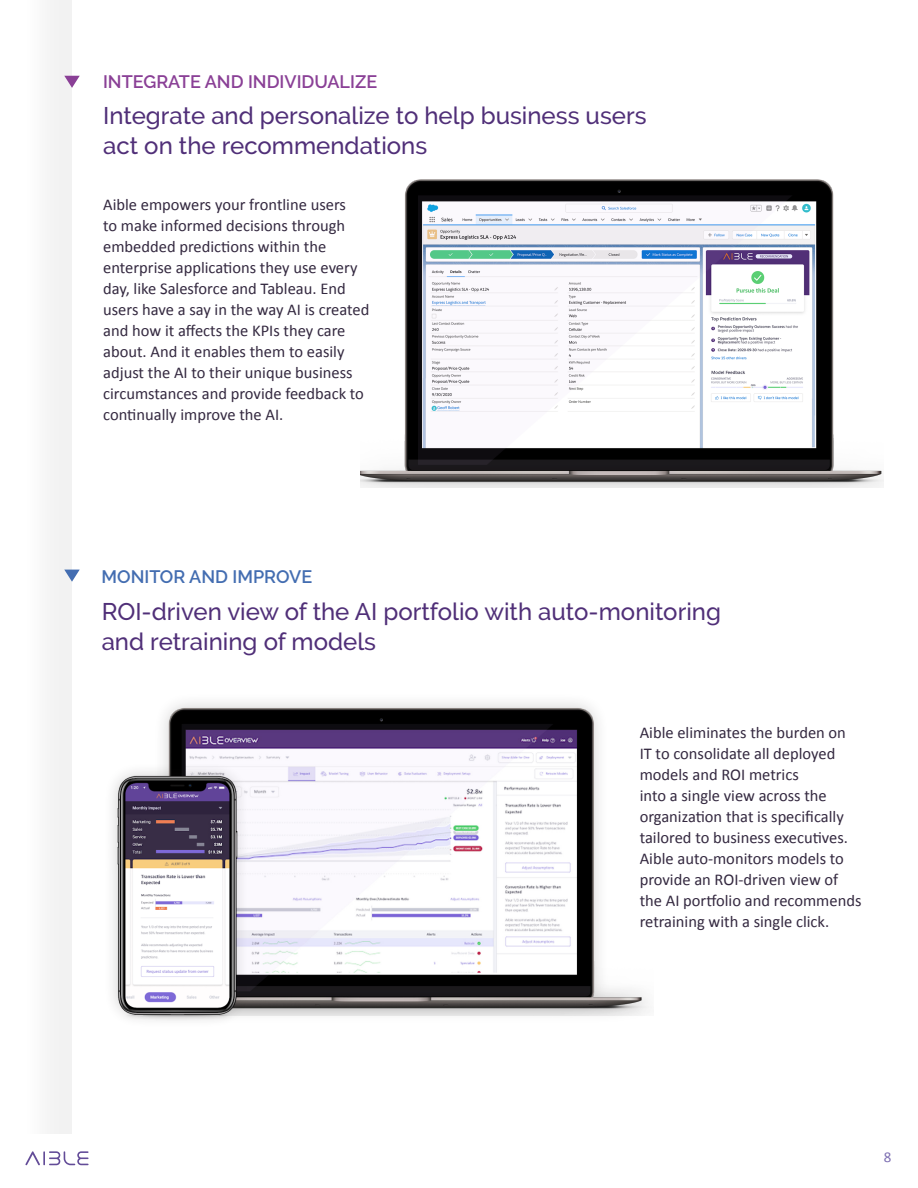
<style>
.page{position:relative;width:918px;height:1188px;background:#fff}
.page>*{position:absolute;margin:0;border:0;box-sizing:border-box;transform-origin:0 0}
.t1{font:500 24px/30px "Raleway";color:#502f78}
.t2{font:600 18px "Raleway";color:#8a4096}
.t3{font:600 18px "Raleway";color:#436db1}
.t4{font:16.5px/21px "Calibri";color:#342940}
.t5{font:15px "Calibri";color:#7e70b3}
</style>
<div class="page">
<img style="left:163px;top:702px;width:486px;height:314px">
<div style="left:103px;top:762px;width:147px;height:268px;background:#231f20;opacity:.2"></div>
<img style="left:106px;top:769px;width:142px;height:253px">
<div style="left:26px;top:0;width:46px;height:1134px;background:#f5f5f5"></div>
<svg style="left:64px;top:76px;width:16px;height:12px"></svg>
<svg style="left:25px;top:1151px;width:64px;height:14px"></svg>
<svg style="left:64px;top:570px;width:16px;height:12px"></svg>
<img style="left:360px;top:179px;width:524px;height:308px">
<p class="t2" style="left:103px;top:72px;width:276px">INTEGRATE AND INDIVIDUALIZE</p>
<p class="t1" style="left:103px;top:101px;width:545px">Integrate and personalize to help business users act on the recommendations</p>
<p class="t4" style="left:103px;top:194px;width:268px">Aible empowers your frontline users<br>to make informed decisions through embedded predictions within the enterprise applications they use every day, like Salesforce and Tableau. End users have a say in the way AI is created and how it affects the KPIs they care about. And it enables them to easily adjust the AI to their unique business circumstances and provide feedback to continually improve the AI.</p>
<p class="t3" style="left:102px;top:566px;width:212px">MONITOR AND IMPROVE</p>
<p class="t1" style="left:102px;top:596px;width:621px">ROI-driven view of the AI portfolio with auto-monitoring</p>
<p class="t1" style="left:102px;top:626px;width:276px">and retraining of models</p>
<p class="t4" style="left:640px;top:722px;width:223px">Aible eliminates the burden on<br>IT to consolidate all deployed models and ROI metrics<br>into a single view across the organization that is specifically tailored to business executives.<br>Aible auto-monitors models to provide an ROI-driven view of the AI portfolio and recommends retraining with a single click.</p>
<p class="t5" style="left:884px;top:1147px;width:9px">8</p>
</div>
